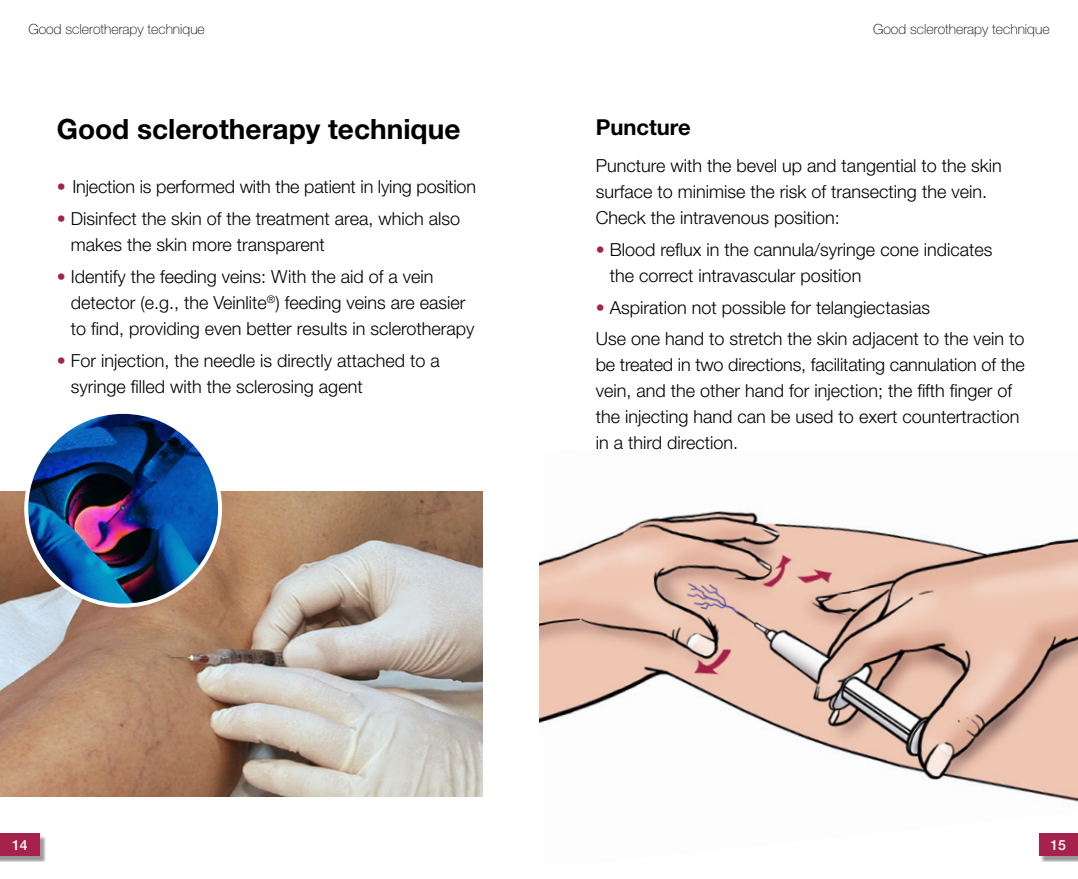
<style>
.page{position:relative;width:1078px;height:879px;background:#fff}
.page>*{position:absolute;margin:0;border:0;box-sizing:border-box;transform-origin:0 0}
.Headline{font:700 28px "Helvetica Neue LT Std";color:#000}
.Fliesstext{font:700 22px "Helvetica Neue LT Std";color:#000}
.Fliesstext-2{font:300 18px/26px "Helvetica Neue LT Std";color:#000}
.Kapitel{font:100 14px "Helvetica Neue LT Std";color:#000}
.t1{font:500 14px "Helvetica Neue LT Std";color:#fff}
.s1{color:#a6214b}
</style>
<div class="page">
<img style="left:539px;top:510px;width:538px;height:292px">
<img style="left:0;top:491px;width:482px;height:305px">
<img style="left:26px;top:415px;width:194px;height:189px">
<div style="left:24px;top:410px;width:198px;height:197px;border:4px solid #fff;border-radius:50%"></div>
<div style="left:0;top:835px;width:46px;height:27px;background:#000;opacity:.4"></div>
<div style="left:0;top:833px;width:40px;height:23px;background:#a6214b"></div>
<div style="left:1040px;top:835px;width:37px;height:27px;background:#000;opacity:.4"></div>
<div style="left:1038px;top:833px;width:39px;height:23px;background:#a6214b"></div>
<p class="Kapitel" style="left:28px;top:21px;width:178px">Good sclerotherapy technique</p>
<p class="Kapitel" style="left:872px;top:21px;width:178px">Good sclerotherapy technique</p>
<p class="Headline" style="left:57px;top:112px;width:405px">Good sclerotherapy technique</p>
<p class="Fliesstext-2" style="left:57px;top:174px;width:421px"><span class="s1">•</span> Injection is performed with the patient in lying position</p>
<p class="Fliesstext-2" style="left:71px;top:205px;width:391px;text-indent:-14px"><span class="s1">•</span> Disinfect the skin of the treatment area, which also makes the skin more transparent</p>
<p class="Fliesstext-2" style="left:71px;top:263px;width:405px;text-indent:-14px"><span class="s1">•</span> Identify the feeding veins: With the aid of a vein detector (e.g., the Veinlite<sup>®</sup>) feeding veins are easier to find, providing even better results in sclerotherapy</p>
<p class="Fliesstext-2" style="left:71px;top:347px;width:370px;text-indent:-14px"><span class="s1">•</span> For injection, the needle is directly attached to a syringe filled with the sclerosing agent</p>
<p class="Fliesstext" style="left:595px;top:113px;width:96px">Puncture</p>
<p class="Fliesstext-2" style="left:595px;top:152px;width:407px">Puncture with the bevel up and tangential to the skin surface to minimise the risk of transecting the vein.<br>Check the intravenous position:</p>
<p class="Fliesstext-2" style="left:609px;top:236px;width:384px;text-indent:-14px"><span class="s1">•</span> Blood reflux in the cannula/syringe cone indicates the correct intravascular position</p>
<p class="Fliesstext-2" style="left:595px;top:294px;width:336px"><span class="s1">•</span> Aspiration not possible for telangiectasias</p>
<p class="Fliesstext-2" style="left:595px;top:325px;width:430px">Use one hand to stretch the skin adjacent to the vein to be treated in two directions, facilitating cannulation of the vein, and the other hand for injection; the fifth finger of the injecting hand can be used to exert countertraction in a third direction.</p>
<p class="t1" style="left:12px;top:836px;width:17px">14</p>
<p class="t1" style="left:1050px;top:836px;width:17px">15</p>
</div>
